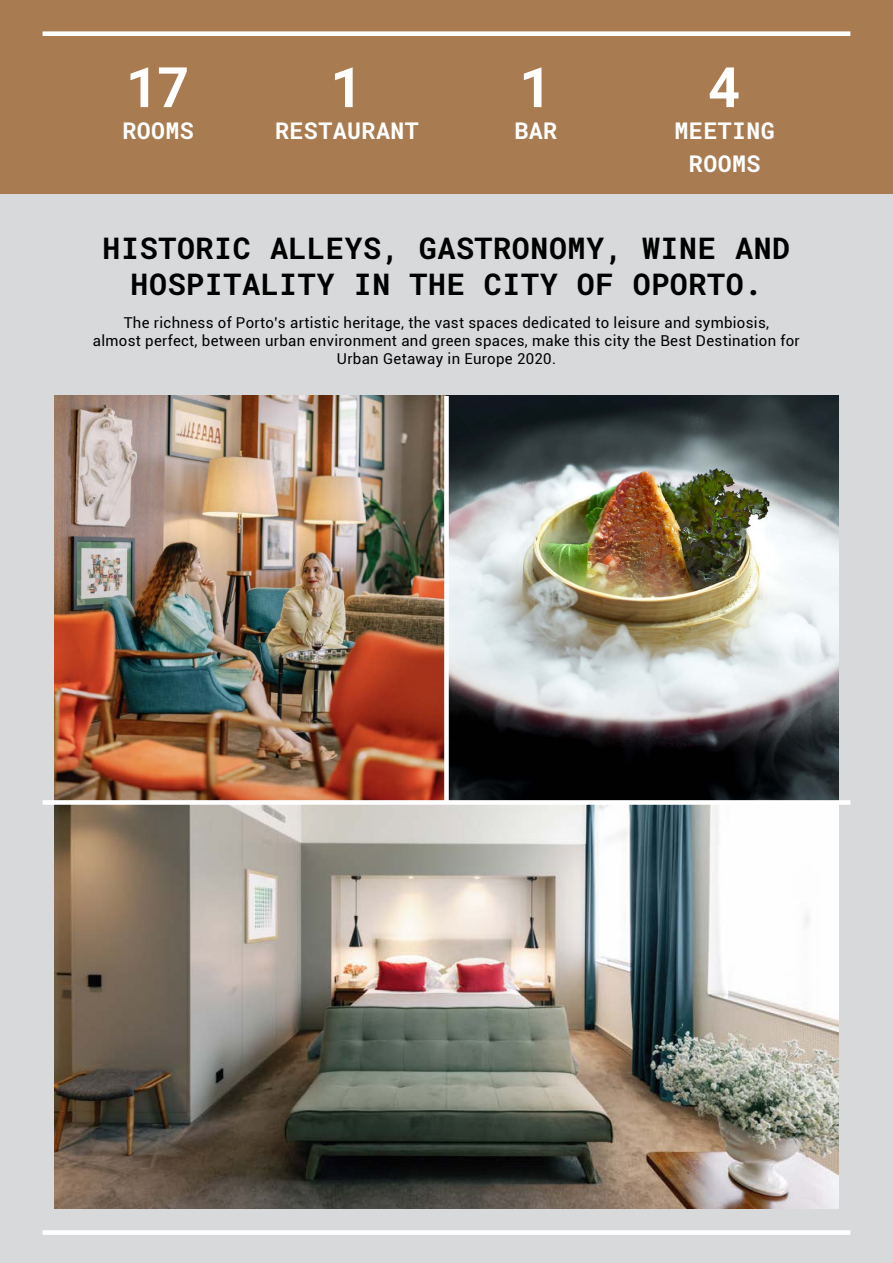
<style>
.page{position:relative;width:893px;height:1263px;background:#d7d9da}
.page>*{position:absolute;margin:0;border:0;box-sizing:border-box;transform-origin:0 0}
.t1{font:55.8px "Roboto Mono";color:#fff}
.t2{font:30px/36px "Roboto Mono";letter-spacing:.02em;color:#000;text-align:center}
.t3{font:23.25px/32.4px "Roboto Mono";letter-spacing:.02em;color:#fff;text-align:center}
.t4{font:15px/18px "Roboto";letter-spacing:.02em;color:#000;text-align:center}
</style>
<div class="page">
<div style="left:0;top:0;width:893px;height:194px;background:#a97b50"></div>
<svg style="left:43px;top:31px;width:807px;height:5px"></svg>
<svg style="left:43px;top:1230px;width:807px;height:5px"></svg>
<img style="left:54px;top:805px;width:785px;height:404px">
<img style="left:43px;top:396px;width:807px;height:409px">
<h1 class="t1" style="left:126px;top:49px;width:66px">17</h1>
<h3 class="t3" style="left:122px;top:114px;width:73px">ROOMS</h3>
<h1 class="t1" style="left:330px;top:49px;width:35px">1</h1>
<h3 class="t3" style="left:275px;top:114px;width:145px">RESTAURANT</h3>
<h1 class="t1" style="left:519px;top:49px;width:35px">1</h1>
<h3 class="t3" style="left:514px;top:114px;width:44px">BAR</h3>
<h1 class="t1" style="left:708px;top:49px;width:35px">4</h1>
<h3 class="t3" style="left:674px;top:114px;width:102px">MEETING<br>ROOMS</h3>
<h2 class="t2" style="left:103px;top:229px;width:689px">HISTORIC ALLEYS, GASTRONOMY, WINE AND<br>HOSPITALITY IN THE CITY OF OPORTO.</h2>
<p class="t4" style="left:93px;top:313px;width:708px">The richness of Porto’s artistic heritage, the vast spaces dedicated to leisure and symbiosis,<br>almost perfect, between urban environment and green spaces, make this city the Best Destination for<br>Urban Getaway in Europe 2020.</p>
</div>
